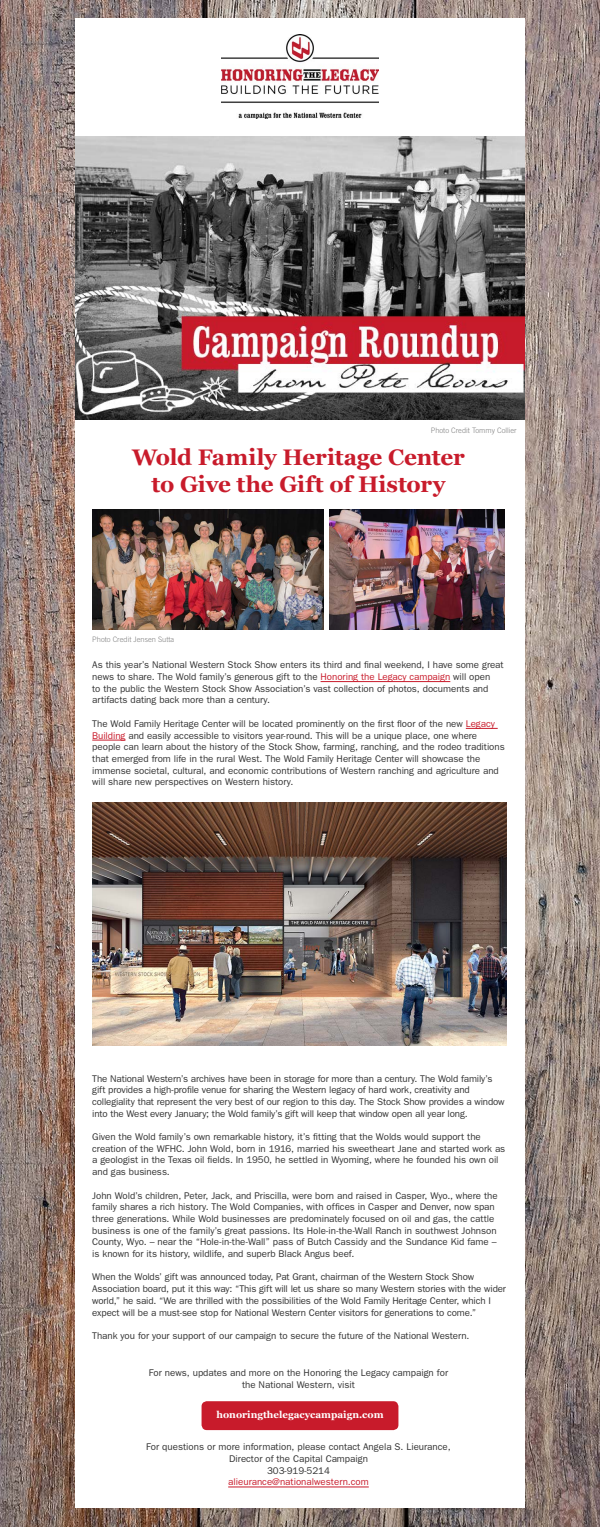
<style>
.page{position:relative;width:600px;height:1527px;background:#fff}
.page>*{position:absolute;margin:0;border:0;box-sizing:border-box;transform-origin:0 0}
.t1{font:700 22.5px/27px "Georgia";letter-spacing:-.01em;color:#c81b2b;text-align:center}
.t2{font:9.75px/11.7px "Franklin Gothic";letter-spacing:-.005em;color:#333}
.t3{font:9.75px "Franklin Gothic";color:#c81b2b}
.t4{font:700 9.75px "Georgia";color:#fff}
.t5{font:300 7.5px "Trade Gothic LT";color:#808080}
.s1{color:#c81b2b}
</style>
<div class="page">
<img style="left:0;top:0;width:600px;height:1527px">
<div style="left:75px;top:18px;width:450px;height:1490px;background:#fff"></div>
<img style="left:222px;top:34px;width:156px;height:84px">
<img style="left:75px;top:136px;width:450px;height:284px">
<hr style="left:228px;top:1487px;width:141px;height:1px;background:#c81b2b">
<div style="left:202px;top:1401px;width:196px;height:29px;background:#c81b2b;border-radius:5px"></div>
<hr style="left:321px;top:681px;width:129px;height:1px;background:#c81b2b">
<hr style="left:466px;top:728px;width:32px;height:1px;background:#c81b2b">
<hr style="left:92px;top:740px;width:33px;height:1px;background:#c81b2b">
<img style="left:93px;top:509px;width:230px;height:120px">
<img style="left:329px;top:509px;width:176px;height:120px">
<img style="left:92px;top:803px;width:414px;height:242px">
<p class="t5" style="left:431px;top:426px;width:87px">Photo Credit Tommy Collier</p>
<h1 class="t1" style="left:132px;top:443px;width:334px">Wold Family Heritage Center to Give the Gift of History</h1>
<p class="t5" style="left:92px;top:634px;width:84px">Photo Credit Jensen Sutta</p>
<p class="t2" style="left:92px;top:659px;width:413px">As this year’s National Western Stock Show enters its third and final weekend, I have some great news to share. The Wold family’s generous gift to the <span class="s1">Honoring the Legacy campaign</span> will open<br>to the public the Western Stock Show Association’s vast collection of photos, documents and artifacts dating back more than a century.</p>
<p class="t2" style="left:92px;top:718px;width:414px">The Wold Family Heritage Center will be located prominently on the first floor of the new <span class="s1">Legacy Building</span> and easily accessible to visitors year-round. This will be a unique place, one where people can learn about the history of the Stock Show, farming, ranching, and the rodeo traditions that emerged from life in the rural West. The Wold Family Heritage Center will showcase the immense societal, cultural, and economic contributions of Western ranching and agriculture and will share new perspectives on Western history.</p>
<p class="t2" style="left:92px;top:1072px;width:414px">The National Western’s archives have been in storage for more than a century. The Wold family’s gift provides a high-profile venue for sharing the Western legacy of hard work, creativity and collegiality that represent the very best of our region to this day. The Stock Show provides a window into the West every January; the Wold family’s gift will keep that window open all year long.</p>
<p class="t2" style="left:92px;top:1131px;width:415px">Given the Wold family’s own remarkable history, it’s fitting that the Wolds would support the creation of the WFHC. John Wold, born in 1916, married his sweetheart Jane and started work as a geologist in the Texas oil fields. In 1950, he settled in Wyoming, where he founded his own oil and gas business.</p>
<p class="t2" style="left:92px;top:1189px;width:407px">John Wold’s children, Peter, Jack, and Priscilla, were born and raised in Casper, Wyo., where the family shares a rich history. The Wold Companies, with offices in Casper and Denver, now span three generations. While Wold businesses are predominately focused on oil and gas, the cattle business is one of the family’s great passions. Its Hole-in-the-Wall Ranch in southwest Johnson County, Wyo. – near the “Hole-in-the-Wall” pass of Butch Cassidy and the Sundance Kid fame – is known for its history, wildlife, and superb Black Angus beef.</p>
<p class="t2" style="left:92px;top:1271px;width:415px">When the Wolds’ gift was announced today, Pat Grant, chairman of the Western Stock Show Association board, put it this way: “This gift will let us share so many Western stories with the wider world,” he said. “We are thrilled with the possibilities of the Wold Family Heritage Center, which I expect will be a must-see stop for National Western Center visitors for generations to come.”</p>
<p class="t2" style="left:92px;top:1330px;width:379px">Thank you for your support of our campaign to secure the future of the National Western.</p>
<p class="t2" style="left:149px;top:1367px;width:301px;text-align:center">For news, updates and more on the Honoring the Legacy campaign for the National Western, visit</p>
<p class="t4" style="left:216px;top:1408px;width:169px">honoringthelegacycampaign.com</p>
<p class="t2" style="left:146px;top:1441px;width:306px;text-align:center">For questions or more information, please contact Angela S. Lieurance,<br>Director of the Capital Campaign<br>303-919-5214</p>
<p class="t3" style="left:228px;top:1477px;width:142px">alieurance@nationalwestern.com</p>
</div>
